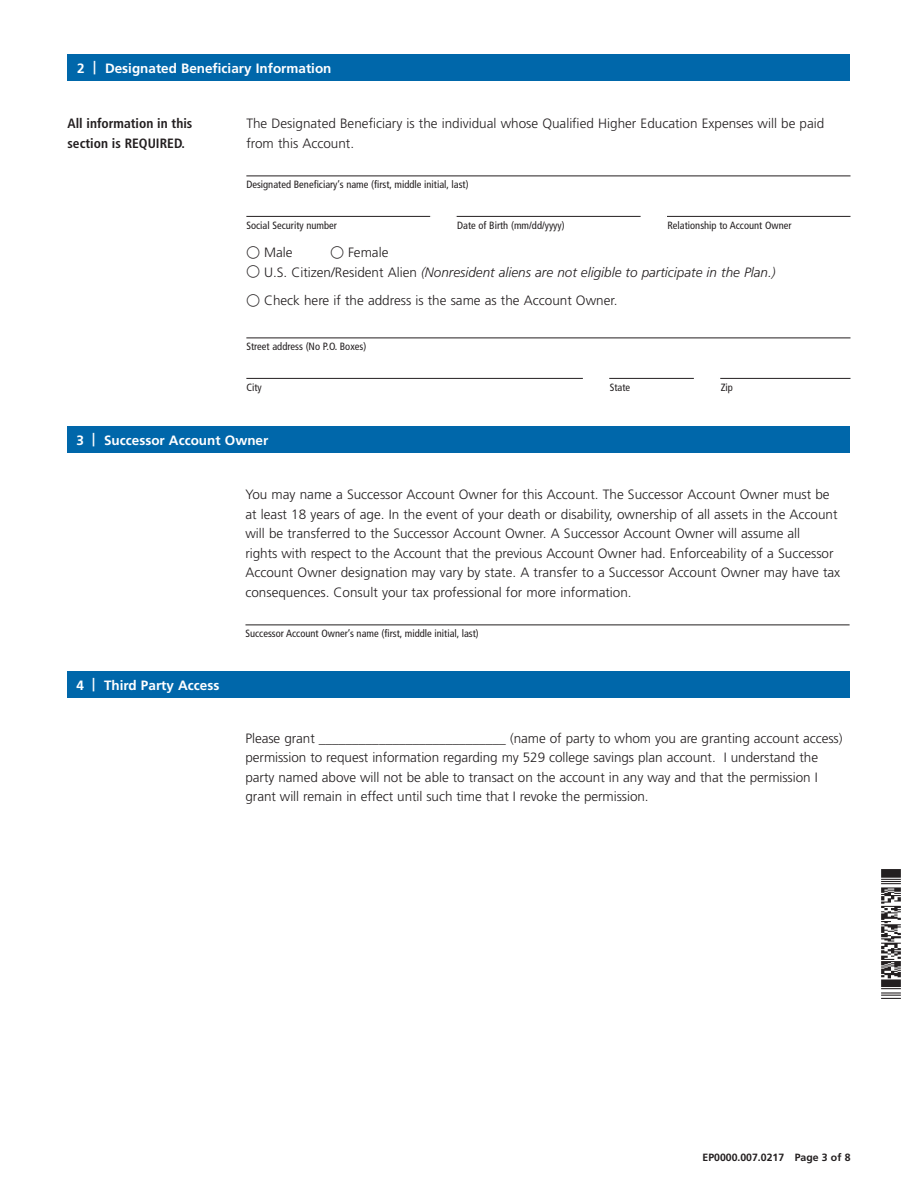
<style>
.page{position:relative;width:918px;height:1188px;background:#fff}
.page>*{position:absolute;margin:0;border:0;box-sizing:border-box;transform-origin:0 0}
.t1{font:300 13.5px/19.5px "Frutiger LT Std";color:#231f20}
.t2{font:italic 300 13.5px/19.5px "Frutiger LT Std";color:#231f20}
.t3{font:700 13.5px "Frutiger LT Std";color:#fff}
.t4{font:700 condensed 13.5px/19.5px "Frutiger LT Std";color:#231f20}
.t5{font:condensed 10.5px "Frutiger LT Std";color:#231f20}
.t6{font:700 10.5px "Frutiger LT Std";color:#231f20}
.s1{font-style:normal}
</style>
<div class="page">
<img style="left:881px;top:869px;width:20px;height:130px">
<hr style="left:245px;top:625px;width:605px;height:1px;background:#231f20">
<div style="left:67px;top:426px;width:783px;height:27px;background:#0067aa"></div>
<div style="left:67px;top:671px;width:783px;height:27px;background:#0067aa"></div>
<div style="left:68px;top:54px;width:782px;height:27px;background:#0067aa"></div>
<hr style="left:246px;top:176px;width:604px;height:1px;background:#231f20">
<hr style="left:246px;top:216px;width:604px;height:1px;background:#231f20">
<hr style="left:246px;top:338px;width:604px;height:1px;background:#231f20">
<hr style="left:246px;top:378px;width:604px;height:1px;background:#231f20">
<p class="t3" style="left:77px;top:60px;width:256px">2 | Designated Beneficiary Information</p>
<p class="t4" style="left:68px;top:114px;width:126px">All information in this section is REQUIRED.</p>
<p class="t1" style="left:246px;top:114px;width:580px">The Designated Beneficiary is the individual whose Qualified Higher Education Expenses will be paid from this Account.</p>
<p class="t5" style="left:246px;top:178px;width:224px">Designated Beneficiary’s name (first, middle initial, last)</p>
<p class="t5" style="left:246px;top:219px;width:92px">Social Security number</p>
<p class="t5" style="left:430px;top:219px;width:137px"><sup>■</sup>Date of Birth (mm/dd/yyyy)</p>
<p class="t5" style="left:640px;top:219px;width:153px"><sup>■</sup>Relationship to Account Owner</p>
<p class="t2" style="left:264px;top:243px;width:513px;text-indent:84px"><span class="s1">Female<br>U.S. Citizen/Resident Alien</span> (Nonresident aliens are not eligible to participate in the Plan.)</p>
<p class="t1" style="left:264px;top:291px;width:355px">Check here if the address is the same as the Account Owner.</p>
<p class="t5" style="left:246px;top:340px;width:121px">Street address (No P.O. Boxes)</p>
<p class="t5" style="left:246px;top:381px;width:17px">City</p>
<p class="t1" style="left:264px;top:243px;width:30px">Male</p>
<p class="t5" style="left:582px;top:381px;width:49px"><sup>■</sup>State</p>
<p class="t5" style="left:693px;top:381px;width:41px"><sup>■</sup>Zip</p>
<p class="t3" style="left:76px;top:432px;width:193px">3 | Successor Account Owner</p>
<p class="t3" style="left:76px;top:677px;width:145px">4 | Third Party Access</p>
<p class="t1" style="left:245px;top:485px;width:596px">You may name a Successor Account Owner for this Account. The Successor Account Owner must be at least 18 years of age. In the event of your death or disability, ownership of all assets in the Account will be transferred to the Successor Account Owner. A Successor Account Owner will assume all<br>rights with respect to the Account that the previous Account Owner had. Enforceability of a Successor Account Owner designation may vary by state. A transfer to a Successor Account Owner may have tax consequences. Consult your tax professional for more information.</p>
<p class="t5" style="left:245px;top:627px;width:235px">Successor Account Owner’s name (first, middle initial, last)</p>
<p class="t1" style="left:245px;top:728px;width:599px">Please grant ____________________________ (name of party to whom you are granting account access) permission to request information regarding my 529 college savings plan account. I understand the party named above will not be able to transact on the account in any way and that the permission I grant will remain in effect until such time that I revoke the permission.</p>
<p class="t6" style="left:703px;top:1151px;width:149px">EP0000.007.0217 Page 3 of 8</p>
</div>
